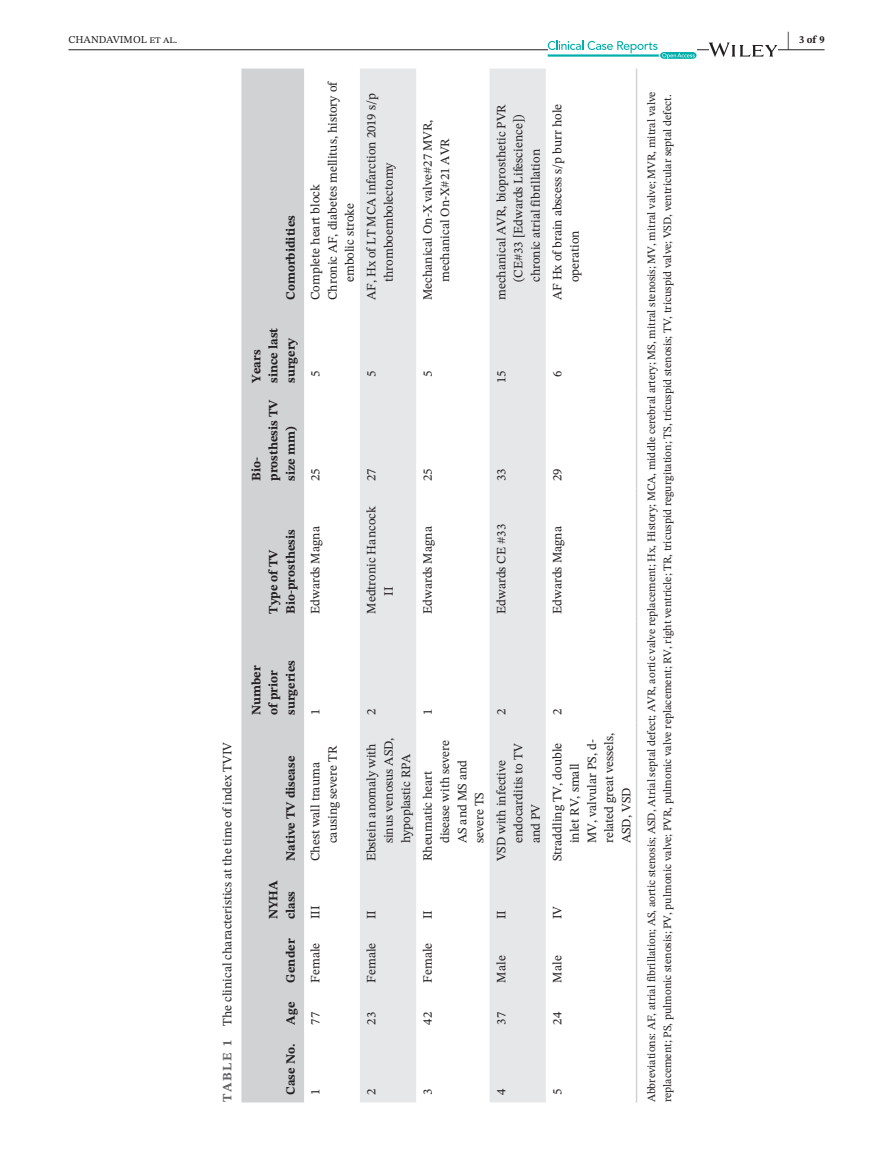
<style>
.page{position:relative;width:893px;height:1174px;background:#fff}
.page>*{position:absolute;margin:0;border:0;box-sizing:border-box;transform-origin:0 0}
.t1{font:700 21px "STIX Two Text";color:#231f20;scale:.42 1}
.t2{font:12.75px/17.2px "STIX Two Text";color:#231f20}
.t3{font:700 12.75px/17.2px "STIX Two Text";color:#231f20}
.t4{font:11.25px/15.8px "STIX Two Text";color:#231f20}
.t5{font:10.5px "STIX Two Text";color:#231f20}
.t6{font:700 10.5px "STIX Two Text";color:#231f20}
.s1{font-weight:700;color:#636366}
</style>
<div class="page">
<hr style="left:68px;top:49px;width:756px;height:1px;background:#231f20">
<svg style="left:548px;top:41px;width:148px;height:18px"></svg>
<svg style="left:709px;top:43px;width:68px;height:14px"></svg>
<div style="left:241px;top:69px;width:63px;height:1033px;background:#d1d2d4"></div>
<svg style="left:360px;top:69px;width:186px;height:1033px;fill:#e6e7e9"></svg>
<hr style="left:636px;top:1032px;width:1px;height:70px;background:#d1d2d4">
<hr style="left:636px;top:990px;width:1px;height:42px;background:#d1d2d4">
<hr style="left:636px;top:927px;width:1px;height:63px;background:#d1d2d4">
<hr style="left:636px;top:868px;width:1px;height:59px;background:#d1d2d4">
<hr style="left:636px;top:722px;width:1px;height:146px;background:#d1d2d4">
<hr style="left:636px;top:621px;width:1px;height:101px;background:#d1d2d4">
<hr style="left:636px;top:488px;width:1px;height:133px;background:#d1d2d4">
<hr style="left:636px;top:390px;width:1px;height:98px;background:#d1d2d4">
<hr style="left:636px;top:308px;width:1px;height:82px;background:#d1d2d4">
<hr style="left:636px;top:69px;width:1px;height:239px;background:#d1d2d4">
<h1 class="t1" style="left:787px;top:24px;width:8px">|</h1>
<p class="t5" style="left:68px;top:32px;width:111px">CHANDAVIMOL et al.</p>
<p class="t6" style="left:799px;top:32px;width:27px">3 of 9</p>
<p class="t2" style="left:219px;top:1102px;width:362px;rotate:-90deg"><span class="s1">TABLE 1</span> The clinical characteristics at the time of index TVIV</p>
<p class="t3" style="left:282px;top:300px;width:86px;rotate:-90deg">Comorbidities</p>
<p class="t3" style="left:248px;top:383px;width:57px;rotate:-90deg">Years since last surgery</p>
<p class="t3" style="left:248px;top:481px;width:83px;rotate:-90deg">Bio&shy;prosthesis TV size mm)</p>
<p class="t3" style="left:265px;top:614px;width:86px;rotate:-90deg">Type of TV<br>Bio-prosthesis</p>
<p class="t2" style="left:324px;top:300px;width:220px;rotate:-90deg">Chronic AF, diabetes mellitus, history of</p>
<p class="t2" style="left:306px;top:300px;width:117px;rotate:-90deg">Complete heart block</p>
<p class="t2" style="left:341px;top:282px;width:81px;rotate:-90deg">embolic stroke</p>
<p class="t2" style="left:363px;top:282px;width:190px;text-indent:-18px;rotate:-90deg">AF, Hx of LT MCA infarction 2019 s/p thromboembolectomy</p>
<p class="t2" style="left:306px;top:377px;width:8px;rotate:-90deg">5</p>
<p class="t2" style="left:363px;top:377px;width:8px;rotate:-90deg">5</p>
<p class="t2" style="left:306px;top:481px;width:14px;rotate:-90deg">25</p>
<p class="t2" style="left:306px;top:614px;width:89px;rotate:-90deg">Edwards Magna</p>
<p class="t2" style="left:363px;top:481px;width:14px;rotate:-90deg">27</p>
<p class="t2" style="left:363px;top:596px;width:91px;text-indent:-18px;rotate:-90deg">Medtronic Hancock<br>II</p>
<p class="t2" style="left:419px;top:300px;width:182px;text-align:center;rotate:-90deg">Mechanical On-X valve#27 MVR, mechanical On-X#21 AVR</p>
<p class="t2" style="left:419px;top:377px;width:8px;rotate:-90deg">5</p>
<p class="t2" style="left:419px;top:481px;width:14px;rotate:-90deg">25</p>
<p class="t2" style="left:419px;top:614px;width:89px;rotate:-90deg">Edwards Magna</p>
<p class="t2" style="left:492px;top:282px;width:179px;text-indent:-18px;rotate:-90deg">mechanical AVR, bioprosthetic PVR (CE#33 [Edwards Lifescience]) chronic atrial fibrillation</p>
<p class="t2" style="left:549px;top:282px;width:180px;text-indent:-18px;rotate:-90deg">AF Hx of brain abscess s/p burr hole operation</p>
<p class="t2" style="left:492px;top:383px;width:14px;rotate:-90deg">15</p>
<p class="t2" style="left:549px;top:377px;width:8px;rotate:-90deg">6</p>
<p class="t2" style="left:492px;top:481px;width:14px;rotate:-90deg">33</p>
<p class="t2" style="left:492px;top:614px;width:91px;rotate:-90deg">Edwards CE #33</p>
<p class="t2" style="left:549px;top:481px;width:14px;rotate:-90deg">29</p>
<p class="t2" style="left:549px;top:614px;width:89px;rotate:-90deg">Edwards Magna</p>
<p class="t3" style="left:248px;top:715px;width:56px;rotate:-90deg">Number of prior surgeries</p>
<p class="t3" style="left:282px;top:861px;width:107px;rotate:-90deg">Native TV disease</p>
<p class="t3" style="left:265px;top:919px;width:41px;rotate:-90deg">NYHA class</p>
<p class="t3" style="left:282px;top:982px;width:46px;rotate:-90deg">Gender</p>
<p class="t3" style="left:282px;top:1024px;width:24px;rotate:-90deg">Age</p>
<p class="t3" style="left:282px;top:1095px;width:53px;rotate:-90deg">Case No.</p>
<p class="t2" style="left:306px;top:715px;width:8px;rotate:-90deg">1</p>
<p class="t2" style="left:306px;top:843px;width:99px;text-indent:-18px;rotate:-90deg">Chest wall trauma causing severe TR</p>
<p class="t2" style="left:306px;top:919px;width:15px;rotate:-90deg">III</p>
<p class="t2" style="left:306px;top:982px;width:41px;rotate:-90deg">Female</p>
<p class="t2" style="left:306px;top:1024px;width:14px;rotate:-90deg">77</p>
<p class="t2" style="left:306px;top:1095px;width:8px;rotate:-90deg">1</p>
<p class="t2" style="left:363px;top:715px;width:8px;rotate:-90deg">2</p>
<p class="t2" style="left:363px;top:843px;width:107px;text-indent:-18px;rotate:-90deg">Ebstein anomaly with sinus venosus ASD, hypoplastic RPA</p>
<p class="t2" style="left:419px;top:715px;width:8px;rotate:-90deg">1</p>
<p class="t2" style="left:419px;top:843px;width:104px;text-indent:-18px;rotate:-90deg">Rheumatic heart disease with severe<br>AS and MS and severe TS</p>
<p class="t2" style="left:492px;top:715px;width:8px;rotate:-90deg">2</p>
<p class="t2" style="left:492px;top:843px;width:101px;text-indent:-18px;rotate:-90deg">VSD with infective endocarditis to TV and PV</p>
<p class="t2" style="left:549px;top:715px;width:8px;rotate:-90deg">2</p>
<p class="t2" style="left:549px;top:843px;width:112px;text-indent:-18px;rotate:-90deg">Straddling TV, double inlet RV, small<br>MV, valvular PS, d&shy;related great vessels,<br>ASD, VSD</p>
<p class="t2" style="left:363px;top:919px;width:11px;rotate:-90deg">II</p>
<p class="t2" style="left:419px;top:919px;width:11px;rotate:-90deg">II</p>
<p class="t2" style="left:492px;top:919px;width:11px;rotate:-90deg">II</p>
<p class="t2" style="left:549px;top:919px;width:15px;rotate:-90deg">IV</p>
<p class="t2" style="left:363px;top:982px;width:41px;rotate:-90deg">Female</p>
<p class="t2" style="left:419px;top:982px;width:41px;rotate:-90deg">Female</p>
<p class="t2" style="left:492px;top:982px;width:29px;rotate:-90deg">Male</p>
<p class="t2" style="left:549px;top:982px;width:29px;rotate:-90deg">Male</p>
<p class="t2" style="left:363px;top:1024px;width:14px;rotate:-90deg">23</p>
<p class="t2" style="left:419px;top:1024px;width:14px;rotate:-90deg">42</p>
<p class="t2" style="left:492px;top:1024px;width:14px;rotate:-90deg">37</p>
<p class="t2" style="left:549px;top:1024px;width:14px;rotate:-90deg">24</p>
<p class="t2" style="left:363px;top:1095px;width:8px;rotate:-90deg">2</p>
<p class="t2" style="left:419px;top:1095px;width:8px;rotate:-90deg">3</p>
<p class="t2" style="left:492px;top:1094px;width:8px;rotate:-90deg">4</p>
<p class="t2" style="left:549px;top:1094px;width:8px;rotate:-90deg">5</p>
<p class="t4" style="left:644px;top:1102px;width:1012px;rotate:-90deg">Abbreviations: AF, atrial fibrillation; AS, aortic stenosis; ASD, Atrial septal defect; AVR, aortic valve replacement; Hx, History; MCA, middle cerebral artery; MS, mitral stenosis; MV, mitral valve; MVR, mitral valve replacement; PS, pulmonic stenosis; PV, pulmonic valve; PVR, pulmonic valve replacement; RV, right ventricle; TR, tricuspid regurgitation; TS, tricuspid stenosis; TV, tricuspid valve; VSD, ventricular septal defect.</p>
</div>
